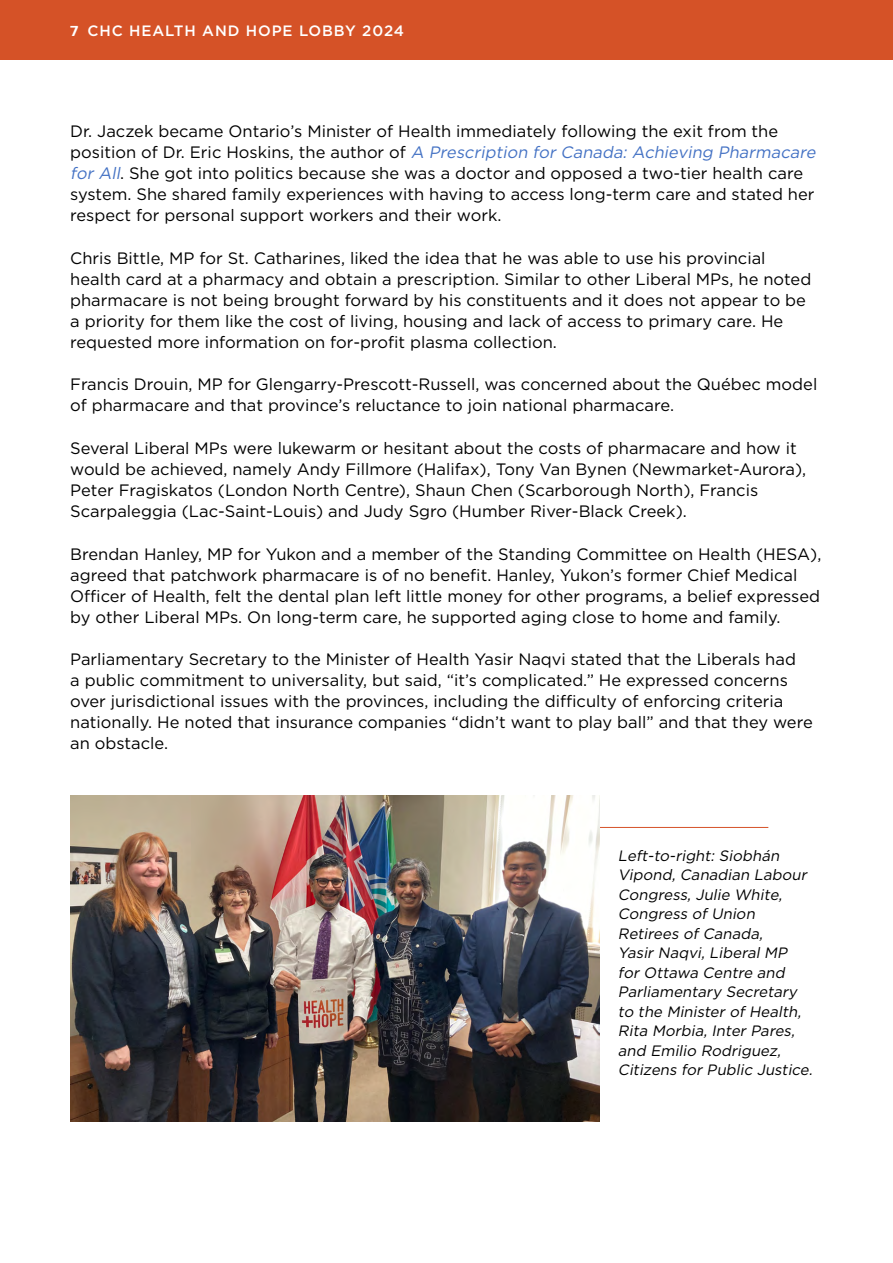
<style>
.page{position:relative;width:893px;height:1263px;background:#fff}
.page>*{position:absolute;margin:0;border:0;box-sizing:border-box;transform-origin:0 0}
.t1{font:16.5px/21px "Gotham";color:#000}
.t2{font:italic 15px/19.5px "Gotham";color:#000}
.t3{font:500 15px "Gotham";letter-spacing:.06em;color:#fff}
.s1{font-family:"Proxima Nova";font-weight:700}
.s2{font-style:italic;color:#4472c4}
</style>
<div class="page">
<div style="left:0;top:0;width:893px;height:59px;background:#d55227"></div>
<hr style="left:483px;top:827px;width:285px;height:1px;background:#d55227">
<img style="left:70px;top:796px;width:530px;height:326px">
<p class="t3" style="left:70px;top:21px;width:335px"><span class="s1">7</span> CHC HEALTH AND HOPE LOBBY 2024</p>
<p class="t1" style="left:70px;top:120px;width:750px">Dr. Jaczek became Ontario’s Minister of Health immediately following the exit from the<br>p o s i t i o n o f D r. E r i c H o s k i n s , t h e a u t h o r o f <span class="s2">A Prescription for Canada: Achieving Pharmacare for All</span>. She got into politics because she was a doctor and opposed a two-tier health care system. She shared family experiences with having to access long-term care and stated her respect for personal support workers and their work.</p>
<p class="t1" style="left:70px;top:247px;width:743px">Chris Bittle, MP for St. Catharines, liked the idea that he was able to use his provincial health card at a pharmacy and obtain a prescription. Similar to other Liberal MPs, he noted pharmacare is not being brought forward by his constituents and it does not appear to be a priority for them like the cost of living, housing and lack of access to primary care. He requested more information on for-profit plasma collection.</p>
<p class="t1" style="left:70px;top:374px;width:749px">Francis Drouin, MP for Glengarry-Prescott-Russell, was concerned about the Québec model of pharmacare and that province’s reluctance to join national pharmacare.</p>
<p class="t1" style="left:70px;top:437px;width:738px">Several Liberal MPs were lukewarm or hesitant about the costs of pharmacare and how it would be achieved, namely Andy Fillmore (Halifax), Tony Van Bynen (Newmarket-Aurora), Peter Fragiskatos (London North Centre), Shaun Chen (Scarborough North), Francis Scarpaleggia (Lac-Saint-Louis) and Judy Sgro (Humber River-Black Creek).</p>
<p class="t1" style="left:70px;top:543px;width:753px">Brendan Hanley, MP for Yukon and a member of the Standing Committee on Health (HESA), agreed that patchwork pharmacare is of no benefit. Hanley, Yukon’s former Chief Medical Officer of Health, felt the dental plan left little money for other programs, a belief expressed by other Liberal MPs. On long-term care, he supported aging close to home and family.</p>
<p class="t1" style="left:70px;top:648px;width:744px">Parliamentary Secretary to the Minister of Health Yasir Naqvi stated that the Liberals had<br>a public commitment to universality, but said, “it’s complicated.” He expressed concerns over jurisdictional issues with the provinces, including the difficulty of enforcing criteria nationally. He noted that insurance companies “didn’t want to play ball” and that they were an obstacle.</p>
<p class="t2" style="left:618px;top:845px;width:199px">Left-to-right: Siobhán<br>Vipond, Canadian Labour<br>Congress, Julie White,<br>Congress of Union<br>Retirees of Canada,<br>Yasir Naqvi, Liberal MP for Ottawa Centre and<br>Parliamentary Secretary to the Minister of Health,<br>Rita Morbia, Inter Pares, and Emilio Rodriguez,<br>Citizens for Public Justice.</p>
</div>
